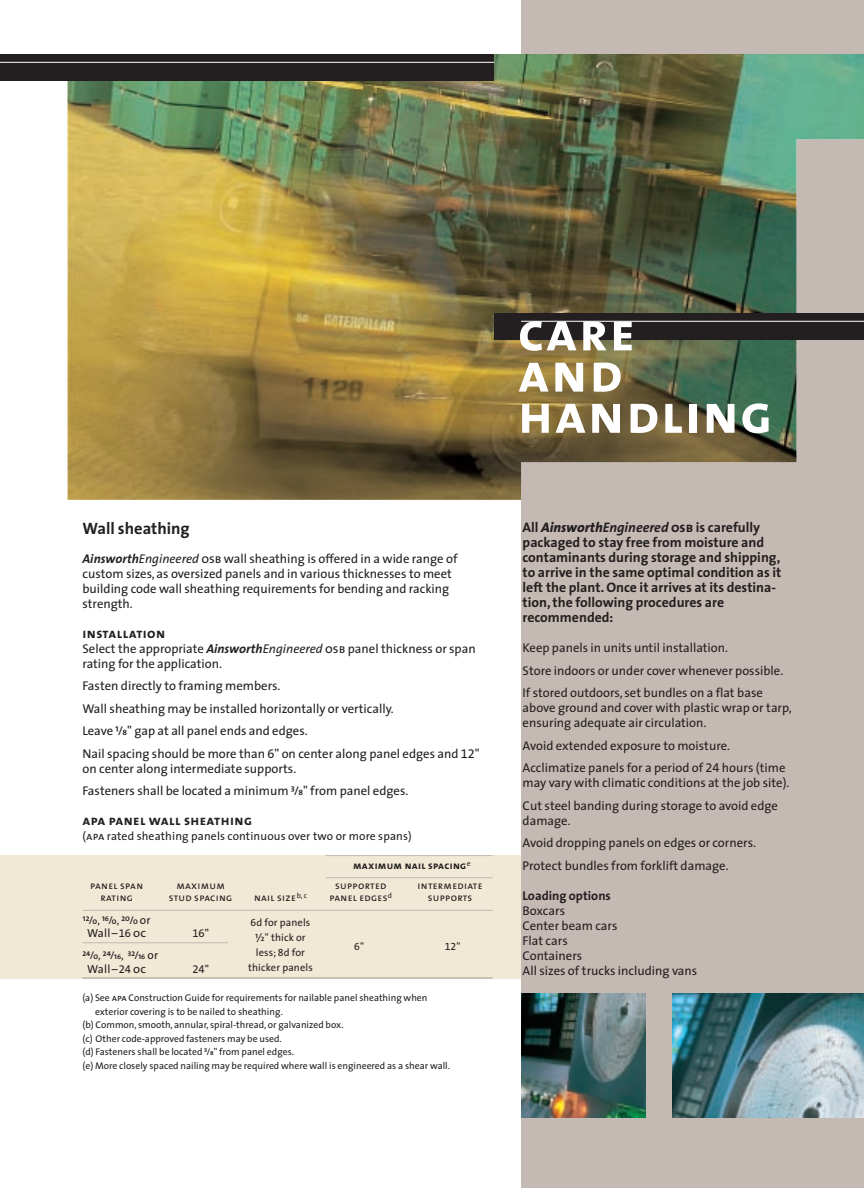
<style>
.page{position:relative;width:864px;height:1188px;background:#fff}
.page>*{position:absolute;margin:0;border:0;box-sizing:border-box;transform-origin:0 0}
.t1{font:55.5px/41.2px "The Sans Bold Caps";letter-spacing:.03em;color:#fff}
.t2{font:700 16.5px "The Sans";color:#231f20}
.t3{font:700 13.8px/15px "The Sans";color:#231f20}
.t4{font:13.8px "The Sans Bold Caps";letter-spacing:.03em;color:#231f20}
.t5{font:12.75px/22.5px "The Sans";color:#231f20}
.t6{font:700 12.75px "The Sans";color:#231f20}
.t7{font:11.7px "The Sans";letter-spacing:.01em;color:#231f20}
.t8{font:11.25px "The Sans Expert";color:#231f20}
.t9{font:10.5px "The Sans Caps";letter-spacing:.03em;color:#231f20}
.t10{font:10.5px/15px "The Sans";letter-spacing:.01em;color:#231f20;text-align:center}
.t11{font:10.5px "The Sans Bold Caps";letter-spacing:.03em;color:#231f20}
.t12{font:10.5px "The Sans Expert";color:#231f20}
.t13{font:9.75px "The Sans";color:#231f20}
.s1{font-weight:700;font-style:italic}
.s2{font-style:italic}
.s3{font-family:"The Sans Caps"}
.s4{font-family:"The Sans Expert"}
.s5{font-family:"The Sans";font-size:11.7px}
.s6{font-family:"The Sans Expert";font-size:11.25px}
.s7{font-weight:800;font-style:italic}
.s8{font-family:"The Sans Bold Caps";font-weight:400}
</style>
<div class="page">
<div style="left:521px;top:0;width:343px;height:1188px;background:#c5b9b3"></div>
<img style="left:68px;top:54px;width:796px;height:446px">
<div style="left:0;top:856px;width:521px;height:123px;background:#f1e8d5"></div>
<img style="left:521px;top:994px;width:124px;height:124px">
<div style="left:494px;top:313px;width:370px;height:27px;background:#231f20"></div>
<hr style="left:521px;top:321px;width:343px;height:1px;background:#fff">
<img style="left:672px;top:994px;width:192px;height:124px">
<div style="left:0;top:54px;width:494px;height:27px;background:#231f20"></div>
<hr style="left:0;top:62px;width:494px;height:1px;background:#fff">
<hr style="left:82px;top:977px;width:411px;height:2px;background:#c5b9b3">
<hr style="left:326px;top:855px;width:167px;height:1px;background:#c5b9b3">
<hr style="left:326px;top:877px;width:167px;height:1px;background:#c5b9b3">
<hr style="left:82px;top:910px;width:411px;height:1px;background:#c5b9b3">
<hr style="left:82px;top:943px;width:146px;height:1px;background:#c5b9b3">
<p class="t2" style="left:82px;top:522px;width:109px">Wall sheathing</p>
<p class="t5" style="left:82px;top:552px;width:377px;line-height:15px"><span class="s1">Ainsworth</span><span class="s2">Engineered</span> <span class="s3">osb</span> wall sheathing is offered in a wide range of custom sizes, as oversized panels and in various thicknesses to meet building code wall sheathing requirements for bending and racking strength.</p>
<p class="t4" style="left:82px;top:629px;width:84px">installation</p>
<p class="t5" style="left:82px;top:642px;width:395px;line-height:15px">Select the appropriate <span class="s1">Ainsworth</span><span class="s2">Engineered</span> <span class="s3">osb</span> panel thickness or span rating for the application.</p>
<p class="t5" style="left:82px;top:676px;width:399px">Fasten directly to framing members.<br>Wall sheathing may be installed horizontally or vertically.<br>Leave <span class="s4">B/i"</span> gap at all panel ends and edges.<br>Nail spacing should be more than <span class="s4">6"</span> on center along panel edges and <span class="s4">12"</span></p>
<p class="t5" style="left:82px;top:758px;width:327px">on center along intermediate supports.<br>Fasteners shall be located a minimum <span class="s4">D/i"</span> from panel edges.</p>
<p class="t4" style="left:82px;top:816px;width:171px">apa panel wall sheathing</p>
<p class="t7" style="left:82px;top:832px;width:331px">(<span class="s3">apa</span> rated sheathing panels continuous over two or more spans)</p>
<p class="t11" style="left:353px;top:862px;width:119px">maximum nail spacing<sup>e</sup></p>
<p class="t9" style="left:90px;top:882px;width:55px">panel span</p>
<p class="t9" style="left:176px;top:882px;width:50px">maximum</p>
<p class="t9" style="left:335px;top:882px;width:53px">supported</p>
<p class="t9" style="left:418px;top:882px;width:66px">intermediate</p>
<p class="t9" style="left:100px;top:894px;width:34px">rating</p>
<p class="t9" style="left:169px;top:894px;width:65px">stud spacing</p>
<p class="t9" style="left:254px;top:894px;width:55px">nail size<sup>b,</sup> <sup>c</sup></p>
<p class="t9" style="left:329px;top:894px;width:64px">panel edges<sup>d</sup></p>
<p class="t9" style="left:428px;top:894px;width:46px">supports</p>
<p class="t8" style="left:83px;top:916px;width:69px">bc/a, bg/a, ca/a <span class="s5">or</span></p>
<p class="t7" style="left:87px;top:929px;width:60px">Wall –<span class="s6">16</span> <span class="s3">oc</span></p>
<p class="t8" style="left:192px;top:930px;width:18px">16"</p>
<p class="t8" style="left:82px;top:952px;width:77px">ce/a, ce/bg, dc/bg <span class="s5">or</span></p>
<p class="t7" style="left:87px;top:964px;width:60px">Wall –<span class="s6">24</span> <span class="s3">oc</span></p>
<p class="t8" style="left:192px;top:965px;width:18px">24"</p>
<p class="t13" style="left:82px;top:994px;width:347px">(a) See <span class="s3">apa</span> Construction Guide for requirements for nailable panel sheathing when</p>
<p class="t13" style="left:95px;top:1008px;width:189px">exterior covering is to be nailed to sheathing.</p>
<p class="t13" style="left:83px;top:1021px;width:263px">(b) Common, smooth, annular, spiral-thread, or galvanized box.</p>
<p class="t13" style="left:83px;top:1035px;width:201px">(c) Other code-approved fasteners may be used.</p>
<p class="t13" style="left:83px;top:1048px;width:213px">(d) Fasteners shall be located <sup>d</sup><span class="s4">/i"</span> from panel edges.</p>
<p class="t13" style="left:83px;top:1062px;width:369px">(e) More closely spaced nailing may be required where wall is engineered as a shear wall.</p>
<p class="t10" style="left:248px;top:916px;width:66px"><span class="s4">6</span>d for panels<br><span class="s4">V"</span> thick or less; <span class="s4">8</span>d for thicker panels</p>
<p class="t12" style="left:354px;top:943px;width:11px">6"</p>
<p class="t12" style="left:445px;top:943px;width:17px">12"</p>
<h1 class="t1" style="left:518px;top:317px;width:256px">care<br>and handling</h1>
<p class="t3" style="left:523px;top:521px;width:260px">All <span class="s7">Ainsworth</span><span class="s2">Engineered</span> <span class="s8">osb</span> is carefully packaged to stay free from moisture and contaminants during storage and shipping, to arrive in the same optimal condition as it left the plant. Once it arrives at its destina&shy;tion,the following procedures are recommended:</p>
<p class="t5" style="left:523px;top:638px;width:262px">Keep panels in units until installation.<br>Store indoors or under cover whenever possible.<br>If stored outdoors, set bundles on a flat base</p>
<p class="t5" style="left:523px;top:702px;width:271px;line-height:15px">above ground and cover with plastic wrap or tarp, ensuring adequate air circulation.</p>
<p class="t5" style="left:523px;top:736px;width:264px">Avoid extended exposure to moisture.<br>Acclimatize panels for a period of <span class="s4">24</span> hours (time</p>
<p class="t5" style="left:523px;top:773px;width:268px">may vary with climatic conditions at the job site).<br>Cut steel banding during storage to avoid edge</p>
<p class="t5" style="left:523px;top:811px;width:235px">damage.<br>Avoid dropping panels on edges or corners.<br>Protect bundles from forklift damage.</p>
<p class="t6" style="left:523px;top:891px;width:90px">Loading options</p>
<p class="t5" style="left:523px;top:904px;width:176px;line-height:15px">Boxcars<br>Center beam cars<br>Flat cars<br>Containers<br>All sizes of trucks including vans</p>
</div>
